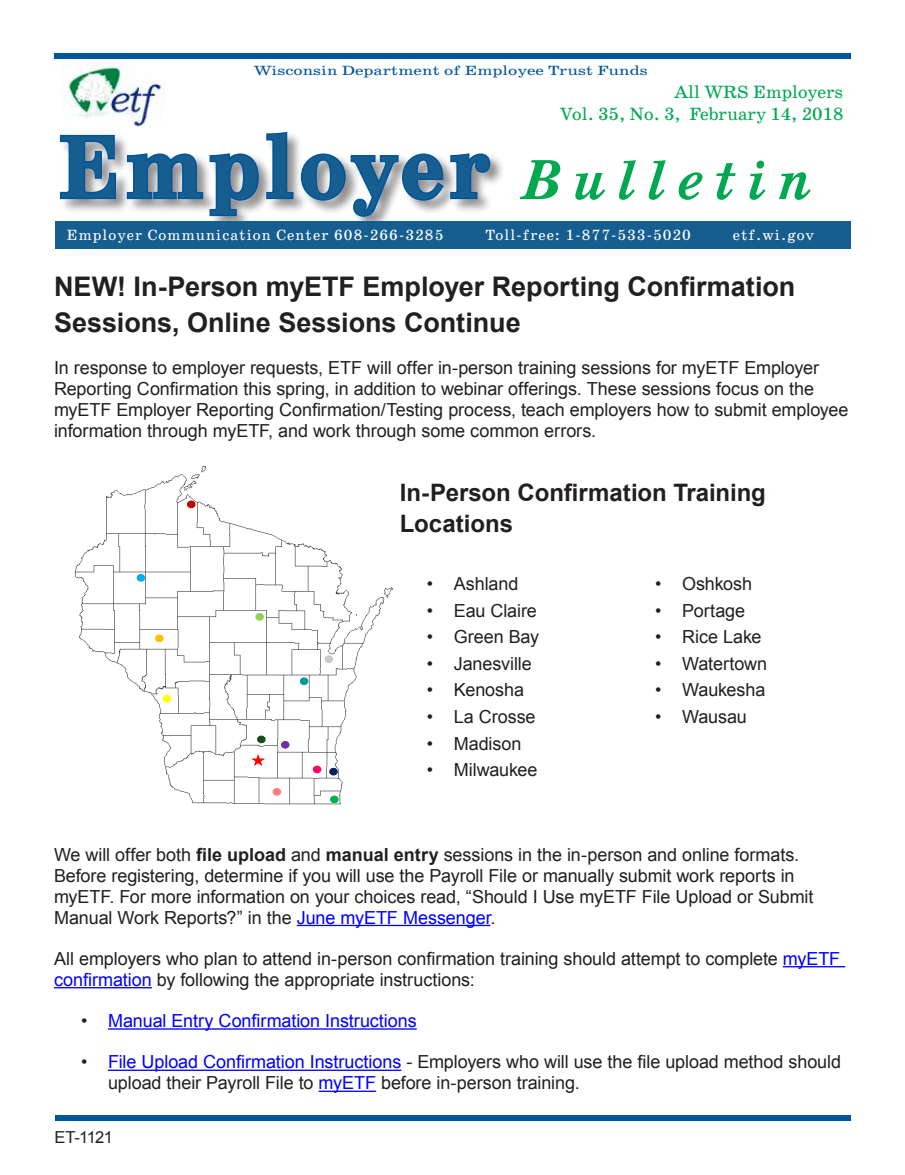
<style>
.page{position:relative;width:905px;height:1175px;background:#fff}
.page>*{position:absolute;margin:0;border:0;box-sizing:border-box;transform-origin:0 0}
.t1{font:700 90px "School";letter-spacing:.05em;color:#165e8f}
.t2{font:700 27px/36px "Arial";color:#231f20}
.t3{font:700 24px/31.5px "Arial";color:#231f20}
.t4{font:18px/21px "Arial";letter-spacing:-.005em;color:#231f20}
.t5{font:18px "School";color:#00a94f}
.t6{font:18px "Arial";letter-spacing:-.005em;color:#00f}
.t7{font:16.5px "Arial";letter-spacing:-.04em;color:#231f20}
.t8{font:15px "School";letter-spacing:.07em;color:#fff}
.t9{font:13.5px "School";color:#00559f;scale:1.29 1}
.s1{font-style:italic;font-size:57.3px;color:#00a94f}
.s2{font-weight:700}
.s3{color:#00f}
.s4{color:#231f20}
</style>
<div class="page">
<div style="left:54px;top:54px;width:796px;height:5px;background:#00559f"></div>
<div style="left:56px;top:1115px;width:794px;height:5px;background:#00559f"></div>
<div style="left:59px;top:131px;width:446px;height:101px;background:#231f20;opacity:.5"></div>
<svg style="left:59px;top:133px;width:59px;height:68px;background:#8ca6be"></svg>
<svg style="left:125px;top:131px;width:367px;height:87px"></svg>
<div style="left:56px;top:221px;width:794px;height:27px;background:#165e8f"></div>
<img style="left:74px;top:466px;width:319px;height:339px">
<svg style="left:252px;top:753px;width:14px;height:13px"></svg>
<div style="left:155px;top:635px;width:8px;height:6px;background:#ffc000;border-radius:50%"></div>
<div style="left:155px;top:634px;width:8px;height:8px;border:1px solid #ffc000;border-radius:50%"></div>
<div style="left:163px;top:695px;width:8px;height:7px;background:#ff0;border-radius:50%"></div>
<div style="left:163px;top:695px;width:8px;height:7px;border:1px solid #ff0;border-radius:50%"></div>
<div style="left:137px;top:574px;width:8px;height:7px;background:#00b0f0;border-radius:50%"></div>
<div style="left:137px;top:574px;width:8px;height:7px;border:1px solid #00b0f0;border-radius:50%"></div>
<div style="left:330px;top:796px;width:8px;height:6px;background:#00b050;border-radius:50%"></div>
<div style="left:330px;top:795px;width:8px;height:8px;border:1px solid #00b050;border-radius:50%"></div>
<div style="left:330px;top:768px;width:7px;height:7px;background:#002060;border-radius:50%"></div>
<div style="left:329px;top:768px;width:8px;height:7px;border:1px solid #002060;border-radius:50%"></div>
<div style="left:281px;top:741px;width:8px;height:7px;background:#7030a0;border-radius:50%"></div>
<div style="left:281px;top:741px;width:8px;height:7px;border:1px solid #7030a0;border-radius:50%"></div>
<div style="left:187px;top:501px;width:8px;height:7px;background:#c00000;border-radius:50%"></div>
<div style="left:187px;top:500px;width:8px;height:8px;border:1px solid #c00000;border-radius:50%"></div>
<div style="left:256px;top:613px;width:7px;height:7px;background:#92d050;border-radius:50%"></div>
<div style="left:255px;top:613px;width:9px;height:7px;border:1px solid #92d050;border-radius:50%"></div>
<div style="left:325px;top:656px;width:7px;height:6px;background:#c6c8ca;border-radius:50%"></div>
<div style="left:325px;top:655px;width:8px;height:8px;border:1px solid #c6c8ca;border-radius:50%"></div>
<div style="left:273px;top:788px;width:7px;height:7px;background:#ff7c80;border-radius:50%"></div>
<div style="left:273px;top:788px;width:8px;height:7px;border:1px solid #ff7c80;border-radius:50%"></div>
<div style="left:257px;top:736px;width:8px;height:6px;background:#124e13;border-radius:50%"></div>
<div style="left:257px;top:735px;width:8px;height:8px;border:1px solid #124e13;border-radius:50%"></div>
<div style="left:313px;top:766px;width:8px;height:6px;background:#f06;border-radius:50%"></div>
<div style="left:313px;top:765px;width:8px;height:8px;border:1px solid #f06;border-radius:50%"></div>
<div style="left:300px;top:678px;width:8px;height:6px;background:#099;border-radius:50%"></div>
<div style="left:300px;top:677px;width:8px;height:8px;border:1px solid #099;border-radius:50%"></div>
<hr style="left:297px;top:924px;width:193px;height:2px;background:#00f">
<hr style="left:782px;top:966px;width:63px;height:1px;background:#00f">
<hr style="left:54px;top:987px;width:98px;height:1px;background:#00f">
<hr style="left:108px;top:1028px;width:309px;height:1px;background:#00f">
<hr style="left:108px;top:1069px;width:293px;height:1px;background:#00f">
<hr style="left:318px;top:1090px;width:58px;height:1px;background:#00f">
<img style="left:61px;top:64px;width:103px;height:62px">
<p class="t9" style="left:254px;top:62px;width:307px">Wisconsin Department of Employee Trust Funds</p>
<p class="t5" style="left:674px;top:81px;width:170px">All WRS Employers</p>
<p class="t5" style="left:560px;top:103px;width:285px">Vol. 35, No. 3, February 14, 2018</p>
<h1 class="t1" style="left:58px;top:113px;width:760px">Employer <span class="s1">Bulletin</span></h1>
<p class="t8" style="left:67px;top:226px;width:378px">Employer Communication Center 608-266-3285</p>
<p class="t8" style="left:485px;top:226px;width:207px">Toll-free: 1-877-533-5020</p>
<p class="t8" style="left:733px;top:226px;width:83px">etf.wi.gov</p>
<h2 class="t2" style="left:54px;top:269px;width:743px">NEW! In-Person myETF Employer Reporting Confirmation<br>Sessions, Online Sessions Continue</h2>
<p class="t4" style="left:54px;top:357px;width:796px">In response to employer requests, ETF will offer in-person training sessions for myETF Employer Reporting Confirmation this spring, in addition to webinar offerings. These sessions focus on the myETF Employer Reporting Confirmation/Testing process, teach employers how to submit employee information through myETF, and work through some common errors.</p>
<h3 class="t3" style="left:400px;top:476px;width:367px">In-Person Confirmation Training<br>Locations</h3>
<p class="t4" style="left:427px;top:573px;width:93px">• Ashland</p>
<p class="t4" style="left:427px;top:600px;width:112px">• Eau Claire</p>
<p class="t4" style="left:427px;top:626px;width:114px">• Green Bay</p>
<p class="t4" style="left:427px;top:653px;width:106px">• Janesville</p>
<p class="t4" style="left:427px;top:679px;width:99px">• Kenosha</p>
<p class="t4" style="left:427px;top:706px;width:110px">• La Crosse</p>
<p class="t4" style="left:427px;top:732px;width:96px">• Madison</p>
<p class="t4" style="left:427px;top:759px;width:112px">• Milwaukee</p>
<p class="t4" style="left:655px;top:573px;width:99px">• Oshkosh</p>
<p class="t4" style="left:655px;top:600px;width:92px">• Portage</p>
<p class="t4" style="left:655px;top:626px;width:108px">• Rice Lake</p>
<p class="t4" style="left:655px;top:653px;width:114px">• Watertown</p>
<p class="t4" style="left:655px;top:679px;width:112px">• Waukesha</p>
<p class="t4" style="left:655px;top:706px;width:93px">• Wausau</p>
<p class="t4" style="left:54px;top:843px;width:761px">We will offer both <span class="s2">file upload</span> and <span class="s2">manual entry</span> sessions in the in-person and online formats.<br>Before registering, determine if you will use the Payroll File or manually submit work reports in myETF. For more information on your choices read, “Should I Use myETF File Upload or Submit Manual Work Reports?” in the <span class="s3">June myETF Messenger</span>.</p>
<p class="t4" style="left:54px;top:947px;width:787px">All employers who plan to attend in-person confirmation training should attempt to complete <span class="s3">myETF confirmation</span> by following the appropriate instructions:</p>
<p class="t6" style="left:81px;top:1008px;width:337px"><span class="s4">•</span> Manual Entry Confirmation Instructions</p>
<p class="t4" style="left:108px;top:1051px;width:734px;text-indent:-27px">• <span class="s3">File Upload Confirmation Instructions</span> - Employers who will use the file upload method should upload their Payroll File to <span class="s3">myETF</span> before in-person training.</p>
<p class="t7" style="left:54px;top:1125px;width:60px">ET-1121</p>
</div>
